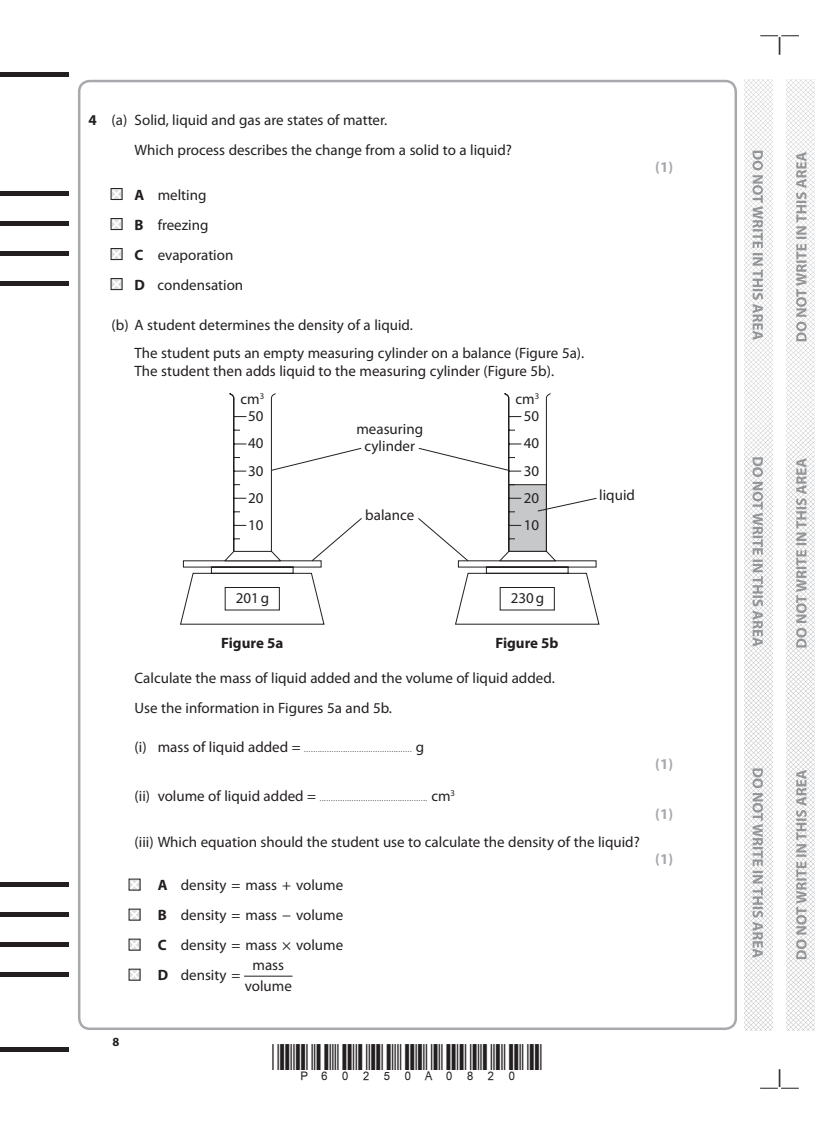
<style>
.page{position:relative;width:815px;height:1124px;background:#fff}
.page>*{position:absolute;margin:0;border:0;box-sizing:border-box;transform-origin:0 0}
.t1{font:15px/30px "Myriad Pro";color:#231f20}
.t2{font:700 15px "Myriad Pro";color:#231f20}
.t3{font:700 15px "Myriad Pro";color:#a8a9ad}
.t4{font:700 12.5px "Myriad Pro";color:#231f20}
.t5{font:7.5px "Myriad Pro";color:#231f20}
.s1{font-weight:700}
.s2{font-size:15px}
</style>
<div class="page">
<div style="left:0;top:72px;width:69px;height:5px;background:#231f20"></div>
<hr style="left:0;top:1047px;width:69px;height:4px;background:#231f20">
<svg style="left:760px;top:35px;width:39px;height:20px"></svg>
<svg style="left:760px;top:1069px;width:39px;height:19px"></svg>
<img style="left:744px;top:80px;width:28px;height:949px">
<svg style="left:752px;top:151px;width:11px;height:806px"></svg>
<img style="left:787px;top:80px;width:28px;height:949px">
<svg style="left:796px;top:152px;width:11px;height:806px"></svg>
<svg style="left:180px;top:393px;width:182px;height:231px"></svg>
<svg style="left:418px;top:393px;width:181px;height:231px"></svg>
<hr style="left:244px;top:975px;width:49px;height:1px;background:#231f20">
<svg style="left:128px;top:878px;width:13px;height:13px"></svg>
<svg style="left:128px;top:908px;width:13px;height:13px"></svg>
<svg style="left:128px;top:938px;width:13px;height:13px"></svg>
<svg style="left:128px;top:968px;width:13px;height:13px"></svg>
<hr style="left:0;top:882px;width:69px;height:4px;background:#231f20">
<hr style="left:0;top:912px;width:69px;height:4px;background:#231f20">
<hr style="left:0;top:942px;width:69px;height:4px;background:#231f20">
<hr style="left:0;top:972px;width:69px;height:4px;background:#231f20">
<svg style="left:110px;top:188px;width:13px;height:12px"></svg>
<svg style="left:110px;top:218px;width:13px;height:13px"></svg>
<svg style="left:110px;top:248px;width:13px;height:13px"></svg>
<svg style="left:110px;top:278px;width:13px;height:13px"></svg>
<hr style="left:0;top:192px;width:69px;height:4px;background:#231f20">
<hr style="left:0;top:222px;width:69px;height:4px;background:#231f20">
<hr style="left:0;top:252px;width:69px;height:4px;background:#231f20">
<hr style="left:0;top:282px;width:69px;height:4px;background:#231f20">
<p class="t1" style="left:135px;top:104px;width:379px;text-indent:-46px"><span class="s1">4</span> (a) Solid, liquid and gas are states of matter.<br>Which process describes the change from a solid to a liquid?</p>
<p class="t1" style="left:135px;top:179px;width:110px"><span class="s1">A</span> melting<br><span class="s1">B</span> freezing<br><span class="s1">C</span> evaporation<br><span class="s1">D</span> condensation</p>
<p class="t1" style="left:135px;top:311px;width:451px;line-height:28.1px;text-indent:-23px">(b) A student determines the density of a liquid.<br>The student puts an empty measuring cylinder on a balance (Figure 5a).</p>
<p class="t1" style="left:135px;top:355px;width:421px">The student then adds liquid to the measuring cylinder (Figure 5b).</p>
<p class="t1" style="left:241px;top:384px;width:25px">cm<sup>3</sup></p>
<p class="t1" style="left:515px;top:384px;width:25px">cm<sup>3</sup></p>
<p class="t1" style="left:248px;top:402px;width:17px;line-height:27.2px;text-align:justify">50<br>40<br>30<br>20<br>10</p>
<p class="t1" style="left:524px;top:402px;width:17px;line-height:27.2px;text-align:justify">50<br>40<br>30<br>20<br>10</p>
<p class="t1" style="left:356px;top:419px;width:68px;line-height:17.5px;text-align:center">measuring cylinder</p>
<p class="t1" style="left:365px;top:499px;width:51px">balance</p>
<p class="t1" style="left:599px;top:480px;width:37px">liquid</p>
<p class="t3" style="left:655px;top:157px;width:20px">(1)</p>
<p class="t1" style="left:236px;top:582px;width:35px">201g</p>
<p class="t1" style="left:511px;top:582px;width:35px">230g</p>
<p class="t2" style="left:221px;top:632px;width:64px">Figure 5a</p>
<p class="t2" style="left:495px;top:632px;width:65px">Figure 5b</p>
<p class="t1" style="left:135px;top:662px;width:422px">Calculate the mass of liquid added and the volume of liquid added.<br>Use the information in Figures 5a and 5b.</p>
<p class="t5" style="left:135px;top:744px;width:291px"><span class="s2">(i) mass of liquid added =</span> ............................................... <span class="s2">g</span></p>
<p class="t5" style="left:135px;top:793px;width:322px"><span class="s2">(ii) volume of liquid added =</span> ............................................... <span class="s2">cm</span><sup>3</sup></p>
<p class="t1" style="left:135px;top:826px;width:507px">(iii) Which equation should the student use to calculate the density of the liquid?</p>
<p class="t1" style="left:158px;top:869px;width:187px;text-align:justify"><span class="s1">A</span> density = mass + volume <span class="s1">B</span> density = mass − volume <span class="s1">C</span> density = mass × volume <span class="s1">D</span> density =</p>
<p class="t1" style="left:245px;top:954px;width:49px;line-height:21px;text-align:center">mass volume</p>
<p class="t3" style="left:655px;top:754px;width:20px">(1)</p>
<p class="t3" style="left:655px;top:803px;width:20px">(1)</p>
<p class="t3" style="left:655px;top:849px;width:20px">(1)</p>
<p class="t4" style="left:112px;top:1033px;width:8px">8</p>
</div>
